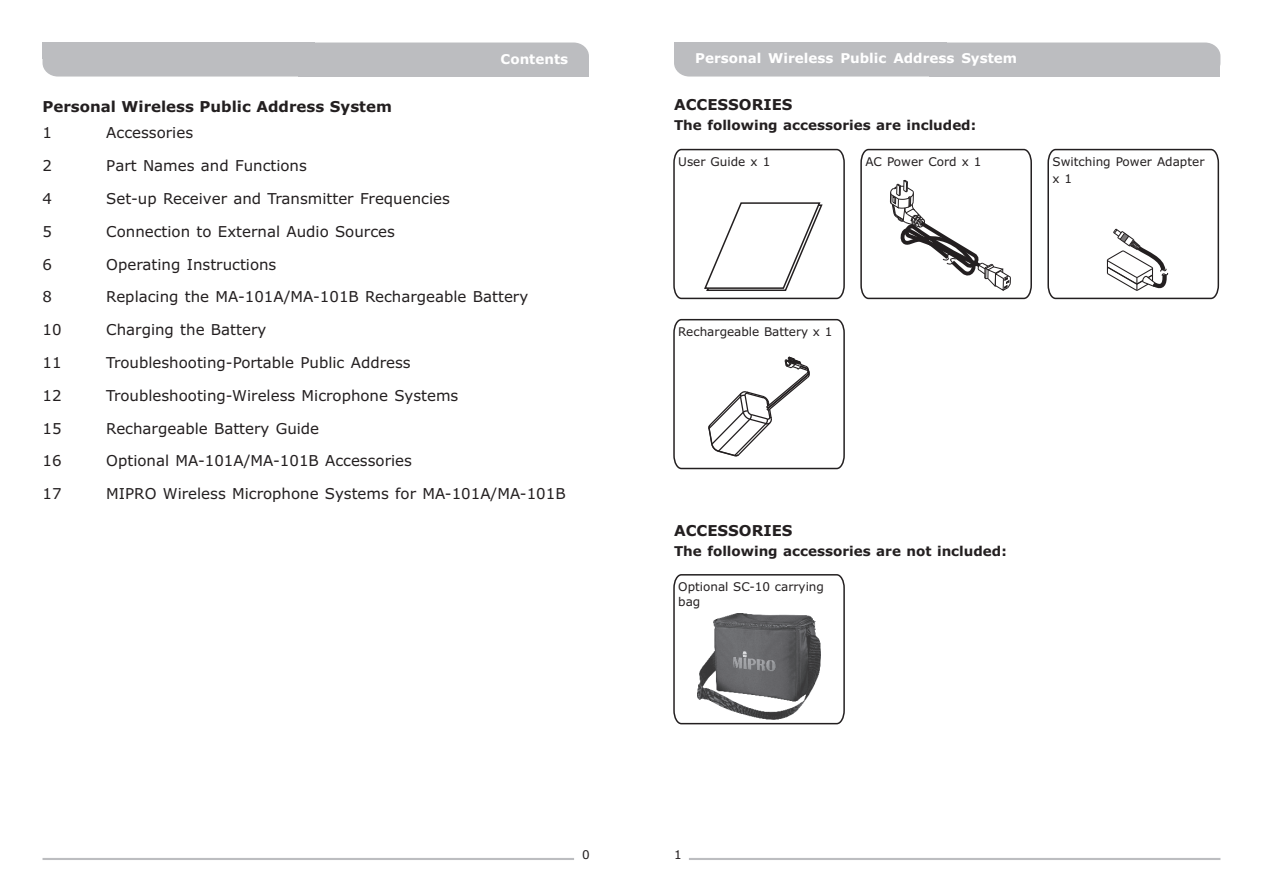
<style>
.page{position:relative;width:1263px;height:893px;background:#fff}
.page>*{position:absolute;margin:0;border:0;box-sizing:border-box;transform-origin:0 0}
.t1{font:15px/32.8px "Verdana";color:#231f20}
.t2{font:700 15px "Verdana";color:#231f20}
.t3{font:700 13.5px "Verdana";color:#231f20}
.t4{font:700 13.5px "Verdana";color:#fff}
.t5{font:12px/17.5px "Verdana";color:#231f20}
</style>
<div class="page">
<svg style="left:673px;top:574px;width:172px;height:151px"></svg>
<div style="left:674px;top:43px;width:546px;height:34px;background:#bcbdc0"></div>
<div style="left:674px;top:43px;width:272px;height:16px;background:#bcbdc0"></div>
<div style="left:929px;top:60px;width:291px;height:17px;background:#bcbdc0"></div>
<div style="left:43px;top:43px;width:546px;height:34px;background:#bcbdc0"></div>
<div style="left:43px;top:43px;width:272px;height:16px;background:#bcbdc0"></div>
<div style="left:298px;top:60px;width:291px;height:17px;background:#bcbdc0"></div>
<hr style="left:43px;top:858px;width:531px;height:2px;background:#bcbdc0">
<hr style="left:689px;top:858px;width:531px;height:2px;background:#bcbdc0">
<img style="left:698px;top:614px;width:122px;height:105px">
<svg style="left:1047px;top:148px;width:173px;height:152px"></svg>
<svg style="left:673px;top:148px;width:172px;height:152px"></svg>
<svg style="left:860px;top:148px;width:172px;height:152px"></svg>
<svg style="left:673px;top:318px;width:172px;height:152px"></svg>
<p class="t2" style="left:43px;top:101px;width:351px">Personal Wireless Public Address System</p>
<p class="t4" style="left:501px;top:54px;width:69px">Contents</p>
<p class="t1" style="left:43px;top:118px;width:11px">1</p>
<p class="t1" style="left:106px;top:118px;width:88px">Accessories</p>
<p class="t1" style="left:43px;top:150px;width:11px">2</p>
<p class="t1" style="left:106px;top:150px;width:202px">Part Names and Functions</p>
<p class="t1" style="left:43px;top:183px;width:11px">4</p>
<p class="t1" style="left:106px;top:183px;width:345px">Set-up Receiver and Transmitter Frequencies</p>
<p class="t1" style="left:43px;top:216px;width:11px">5</p>
<p class="t1" style="left:106px;top:216px;width:290px">Connection to External Audio Sources</p>
<p class="t1" style="left:43px;top:249px;width:11px">6</p>
<p class="t1" style="left:106px;top:249px;width:172px">Operating Instructions</p>
<p class="t1" style="left:43px;top:282px;width:11px">8</p>
<p class="t1" style="left:106px;top:282px;width:423px">Replacing the MA-101A/MA-101B Rechargeable Battery</p>
<p class="t1" style="left:43px;top:315px;width:21px">10</p>
<p class="t1" style="left:106px;top:315px;width:162px">Charging the Battery</p>
<p class="t1" style="left:43px;top:347px;width:21px">11</p>
<p class="t1" style="left:106px;top:347px;width:306px">Troubleshooting-Portable Public Address</p>
<p class="t1" style="left:43px;top:380px;width:21px">12</p>
<p class="t1" style="left:106px;top:380px;width:354px">Troubleshooting-Wireless Microphone Systems</p>
<p class="t1" style="left:43px;top:413px;width:21px">15</p>
<p class="t1" style="left:106px;top:413px;width:214px">Rechargeable Battery Guide</p>
<p class="t1" style="left:43px;top:446px;width:21px">16</p>
<p class="t1" style="left:106px;top:446px;width:461px">Optional MA-101A/MA-101B Accessories<br>MIPRO Wireless Microphone Systems for MA-101A/MA-101B</p>
<p class="t1" style="left:43px;top:479px;width:21px">17</p>
<p class="t4" style="left:695px;top:53px;width:323px">Personal Wireless Public Address System</p>
<p class="t2" style="left:674px;top:99px;width:120px">ACCESSORIES</p>
<p class="t3" style="left:674px;top:120px;width:304px">The following accessories are included:</p>
<p class="t5" style="left:678px;top:154px;width:94px">User Guide x 1</p>
<p class="t5" style="left:865px;top:154px;width:118px">AC Power Cord x 1</p>
<p class="t5" style="left:1052px;top:154px;width:153px">Switching Power Adapter x 1</p>
<p class="t5" style="left:678px;top:324px;width:156px">Rechargeable Battery x 1</p>
<p class="t2" style="left:674px;top:524px;width:120px">ACCESSORIES</p>
<p class="t3" style="left:674px;top:545px;width:334px">The following accessories are not included:</p>
<p class="t5" style="left:678px;top:580px;width:147px;line-height:14.5px">Optional SC-10 carrying bag</p>
<p class="t5" style="left:582px;top:847px;width:9px">0</p>
<p class="t5" style="left:674px;top:847px;width:9px">1</p>
</div>
